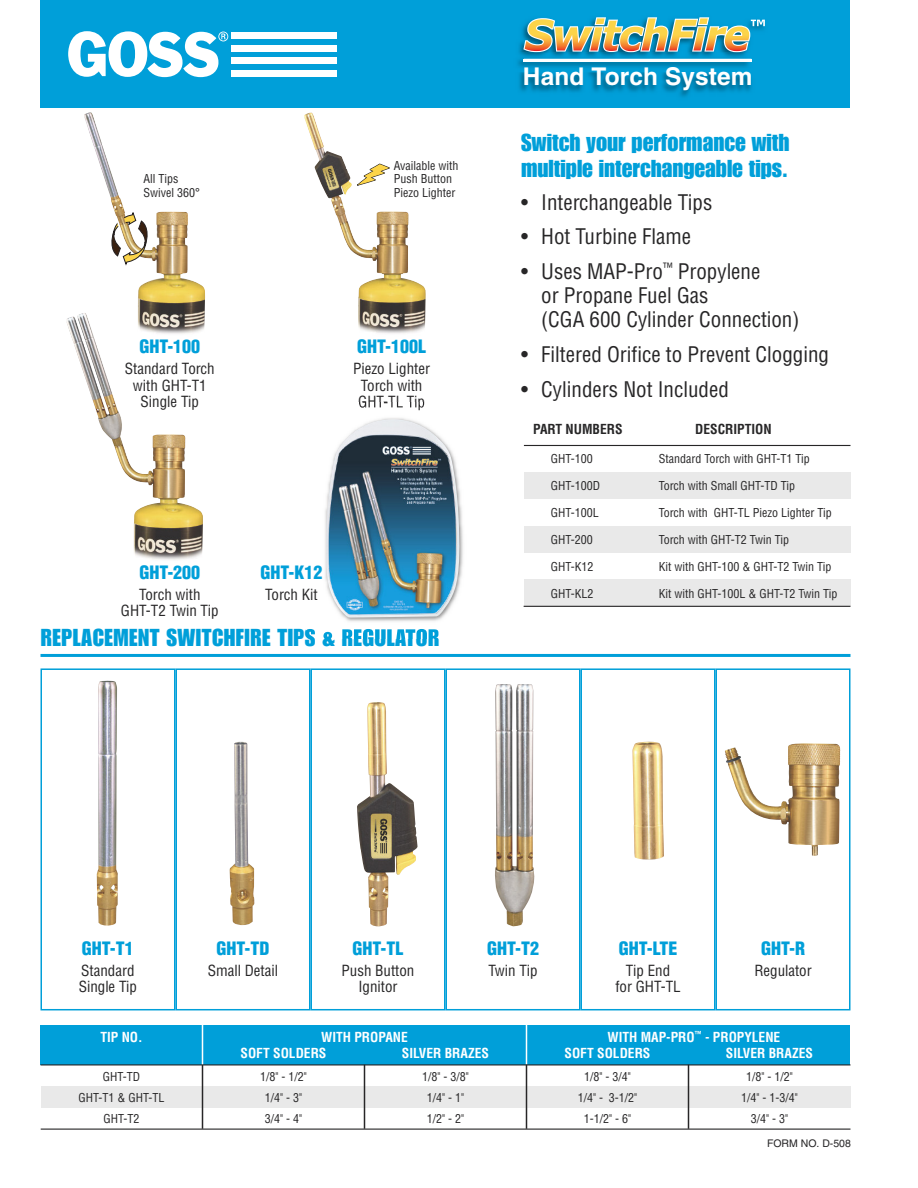
<style>
.page{position:relative;width:918px;height:1188px;background:#fff}
.page>*{position:absolute;margin:0;border:0;box-sizing:border-box;transform-origin:0 0}
.t1{font:700 24.45px "Helvetica";letter-spacing:.005em;color:#fff}
.t2{font:24px/25.5px "Impact";color:#009fd9}
.t3{font:24px "Impact";letter-spacing:.025em;color:#009fd9}
.t4{font:condensed 21px/24px "Helvetica";color:#272627}
.t5{font:900 condensed 18px "Helvetica";color:#009fd9}
.t6{font:condensed 15px/16.5px "Helvetica";color:#272627;text-align:center}
.t7{font:700 condensed 13.5px "Helvetica";color:#fff}
.t8{font:700 condensed 13.5px "Helvetica";color:#272627}
.t9{font:condensed 12px/13.5px "Helvetica";color:#272627}
.t10{font:10.5px "Helvetica";color:#272627}
</style>
<div class="page">
<div style="left:40px;top:1025px;width:810px;height:39px;background:#009fd9"></div>
<div style="left:40px;top:0;width:810px;height:108px;background:#009fd9"></div>
<div style="left:524px;top:472px;width:326px;height:27px;background:#e9e9e9"></div>
<div style="left:524px;top:526px;width:326px;height:27px;background:#e9e9e9"></div>
<div style="left:524px;top:580px;width:326px;height:26px;background:#e9e9e9"></div>
<hr style="left:524px;top:445px;width:326px;height:1px;background:#272627">
<hr style="left:524px;top:606px;width:326px;height:1px;background:#272627">
<hr style="left:40px;top:654px;width:810px;height:3px;background:#009fd9">
<div style="left:41px;top:1087px;width:809px;height:21px;background:#e9e9e9"></div>
<hr style="left:41px;top:1129px;width:809px;height:1px;background:#272627">
<hr style="left:202px;top:1065px;width:1px;height:64px;background:#272627">
<hr style="left:202px;top:1024px;width:1px;height:41px;background:#fff">
<hr style="left:526px;top:1024px;width:1px;height:41px;background:#fff">
<hr style="left:364px;top:1065px;width:1px;height:64px;background:#272627">
<hr style="left:526px;top:1065px;width:1px;height:64px;background:#272627">
<hr style="left:688px;top:1065px;width:1px;height:64px;background:#272627">
<hr style="left:41px;top:1064px;width:809px;height:1px;background:#272627">
<img style="left:97px;top:680px;width:21px;height:246px">
<div style="left:40px;top:668px;width:135px;height:342px;border:2px solid #009fd9"></div>
<img style="left:229px;top:742px;width:26px;height:183px">
<div style="left:176px;top:668px;width:134px;height:342px;border:2px solid #009fd9"></div>
<img style="left:357px;top:702px;width:61px;height:224px">
<div style="left:310px;top:668px;width:136px;height:342px;border:2px solid #009fd9"></div>
<img style="left:495px;top:684px;width:40px;height:242px">
<div style="left:446px;top:668px;width:134px;height:342px;border:2px solid #009fd9"></div>
<img style="left:632px;top:741px;width:32px;height:119px">
<div style="left:581px;top:668px;width:135px;height:342px;border:2px solid #009fd9"></div>
<img style="left:725px;top:743px;width:115px;height:113px">
<div style="left:716px;top:668px;width:134px;height:342px;border:2px solid #009fd9"></div>
<img style="left:519px;top:28px;width:228px;height:25px">
<svg style="left:523px;top:17px;width:242px;height:35px"></svg>
<img style="left:519px;top:53px;width:233px;height:7px">
<hr style="left:524px;top:59px;width:227px;height:3px;background:#fff">
<img style="left:519px;top:72px;width:233px;height:25px">
<img style="left:517px;top:60px;width:235px;height:8px">
<img style="left:524px;top:60px;width:227px;height:2px">
<div style="left:231px;top:33px;width:106px;height:6px;background:#fff"></div>
<div style="left:231px;top:45px;width:106px;height:7px;background:#fff"></div>
<div style="left:231px;top:58px;width:106px;height:6px;background:#fff"></div>
<div style="left:231px;top:70px;width:106px;height:6px;background:#fff"></div>
<svg style="left:68px;top:31px;width:160px;height:46px"></svg>
<img style="left:84px;top:112px;width:121px;height:227px">
<img style="left:304px;top:113px;width:105px;height:157px">
<img style="left:85px;top:313px;width:118px;height:247px">
<svg style="left:112px;top:212px;width:35px;height:53px"></svg>
<svg style="left:357px;top:164px;width:33px;height:22px"></svg>
<img style="left:306px;top:403px;width:157px;height:235px">
<img style="left:359px;top:403px;width:65px;height:7px">
<img style="left:326px;top:419px;width:134px;height:199px">
<p class="t9" style="left:144px;top:172px;width:58px">All Tips<br>Swivel 360°</p>
<h3 class="t5" style="left:139px;top:337px;width:62px">GHT-100</h3>
<p class="t6" style="left:125px;top:361px;width:91px">Standard Torch with GHT-T1<br>Single Tip</p>
<p class="t9" style="left:394px;top:159px;width:66px">Available with<br>Push Button<br>Piezo Lighter</p>
<h3 class="t5" style="left:357px;top:337px;width:70px">GHT-100L</h3>
<p class="t6" style="left:353px;top:361px;width:79px">Piezo Lighter<br>Torch with<br>GHT-TL Tip</p>
<h3 class="t5" style="left:139px;top:562px;width:62px">GHT-200</h3>
<p class="t6" style="left:121px;top:586px;width:99px">Torch with<br>GHT-T2 Twin Tip</p>
<h3 class="t5" style="left:260px;top:562px;width:63px">GHT-K12</h3>
<p class="t6" style="left:265px;top:587px;width:54px">Torch Kit</p>
<h2 class="t3" style="left:41px;top:629px;width:400px">REPLACEMENT SWITCHFIRE TIPS &amp; REGULATOR</h2>
<h1 class="t1" style="left:523px;top:67px;width:231px">Hand Torch System</h1>
<h2 class="t2" style="left:521px;top:131px;width:270px">Switch your performance with multiple interchangeable tips.</h2>
<h3 class="t4" style="left:521px;top:190px;width:193px">• Interchangeable Tips</h3>
<h3 class="t4" style="left:521px;top:225px;width:172px">• Hot Turbine Flame</h3>
<h3 class="t4" style="left:541px;top:260px;width:260px;text-indent:-20px">• Uses MAP-Pro<sup>™</sup> Propylene<br>or Propane Fuel Gas<br>(CGA 600 Cylinder Connection)</h3>
<h3 class="t4" style="left:521px;top:343px;width:310px">• Filtered Orifice to Prevent Clogging</h3>
<h3 class="t4" style="left:521px;top:378px;width:209px">• Cylinders Not Included</h3>
<p class="t8" style="left:533px;top:421px;width:91px">PART NUMBERS</p>
<p class="t8" style="left:695px;top:421px;width:78px">DESCRIPTION</p>
<p class="t9" style="left:551px;top:452px;width:43px">GHT-100</p>
<p class="t9" style="left:659px;top:452px;width:153px">Standard Torch with GHT-T1 Tip</p>
<p class="t9" style="left:551px;top:479px;width:51px">GHT-100D</p>
<p class="t9" style="left:659px;top:479px;width:138px">Torch with Small GHT-TD Tip</p>
<p class="t9" style="left:551px;top:506px;width:49px">GHT-100L</p>
<p class="t9" style="left:659px;top:506px;width:175px">Torch with GHT-TL Piezo Lighter Tip</p>
<p class="t9" style="left:551px;top:533px;width:43px">GHT-200</p>
<p class="t9" style="left:659px;top:533px;width:132px">Torch with GHT-T2 Twin Tip</p>
<p class="t9" style="left:551px;top:560px;width:44px">GHT-K12</p>
<p class="t9" style="left:659px;top:560px;width:174px">Kit with GHT-100 &amp; GHT-T2 Twin Tip</p>
<p class="t9" style="left:551px;top:587px;width:44px">GHT-KL2</p>
<p class="t9" style="left:659px;top:587px;width:180px">Kit with GHT-100L &amp; GHT-T2 Twin Tip</p>
<h3 class="t5" style="left:82px;top:938px;width:53px">GHT-T1</h3>
<p class="t6" style="left:79px;top:963px;width:60px;text-align:left">Standard<br>Single Tip</p>
<h3 class="t5" style="left:216px;top:938px;width:54px">GHT-TD</h3>
<p class="t6" style="left:208px;top:963px;width:72px">Small Detail</p>
<h3 class="t5" style="left:353px;top:938px;width:52px">GHT-TL</h3>
<p class="t6" style="left:342px;top:963px;width:74px">Push Button<br>Ignitor</p>
<h3 class="t5" style="left:487px;top:938px;width:53px">GHT-T2</h3>
<p class="t6" style="left:488px;top:963px;width:51px">Twin Tip</p>
<h3 class="t5" style="left:619px;top:938px;width:60px">GHT-LTE</h3>
<p class="t6" style="left:615px;top:963px;width:67px">Tip End<br>for GHT-TL</p>
<h3 class="t5" style="left:761px;top:938px;width:45px">GHT-R</h3>
<p class="t6" style="left:754px;top:963px;width:59px">Regulator</p>
<p class="t7" style="left:100px;top:1029px;width:44px">TIP NO.</p>
<p class="t7" style="left:321px;top:1029px;width:88px">WITH PROPANE</p>
<p class="t7" style="left:607px;top:1029px;width:174px">WITH MAP-PRO<sup>™</sup> - PROPYLENE</p>
<p class="t7" style="left:241px;top:1045px;width:87px">SOFT SOLDERS</p>
<p class="t7" style="left:402px;top:1045px;width:89px">SILVER BRAZES</p>
<p class="t7" style="left:565px;top:1045px;width:87px">SOFT SOLDERS</p>
<p class="t7" style="left:726px;top:1045px;width:89px">SILVER BRAZES</p>
<p class="t9" style="left:103px;top:1070px;width:39px">GHT-TD</p>
<p class="t9" style="left:260px;top:1070px;width:48px">1/8" - 1/2"</p>
<p class="t9" style="left:422px;top:1070px;width:48px">1/8" - 3/8"</p>
<p class="t9" style="left:584px;top:1070px;width:48px">1/8" - 3/4"</p>
<p class="t9" style="left:746px;top:1070px;width:48px">1/8" - 1/2"</p>
<p class="t9" style="left:79px;top:1091px;width:87px">GHT-T1 &amp; GHT-TL</p>
<p class="t9" style="left:265px;top:1091px;width:39px">1/4" - 3"</p>
<p class="t9" style="left:427px;top:1091px;width:39px">1/4" - 1"</p>
<p class="t9" style="left:578px;top:1091px;width:61px">1/4" - 3-1/2"</p>
<p class="t9" style="left:741px;top:1091px;width:58px">1/4" - 1-3/4"</p>
<p class="t9" style="left:104px;top:1112px;width:37px">GHT-T2</p>
<p class="t9" style="left:265px;top:1112px;width:39px">3/4" - 4"</p>
<p class="t9" style="left:427px;top:1112px;width:39px">1/2" - 2"</p>
<p class="t9" style="left:584px;top:1112px;width:49px">1-1/2" - 6"</p>
<p class="t9" style="left:751px;top:1112px;width:39px">3/4" - 3"</p>
<p class="t10" style="left:767px;top:1140px;width:85px">FORM NO. D-508</p>
</div>
